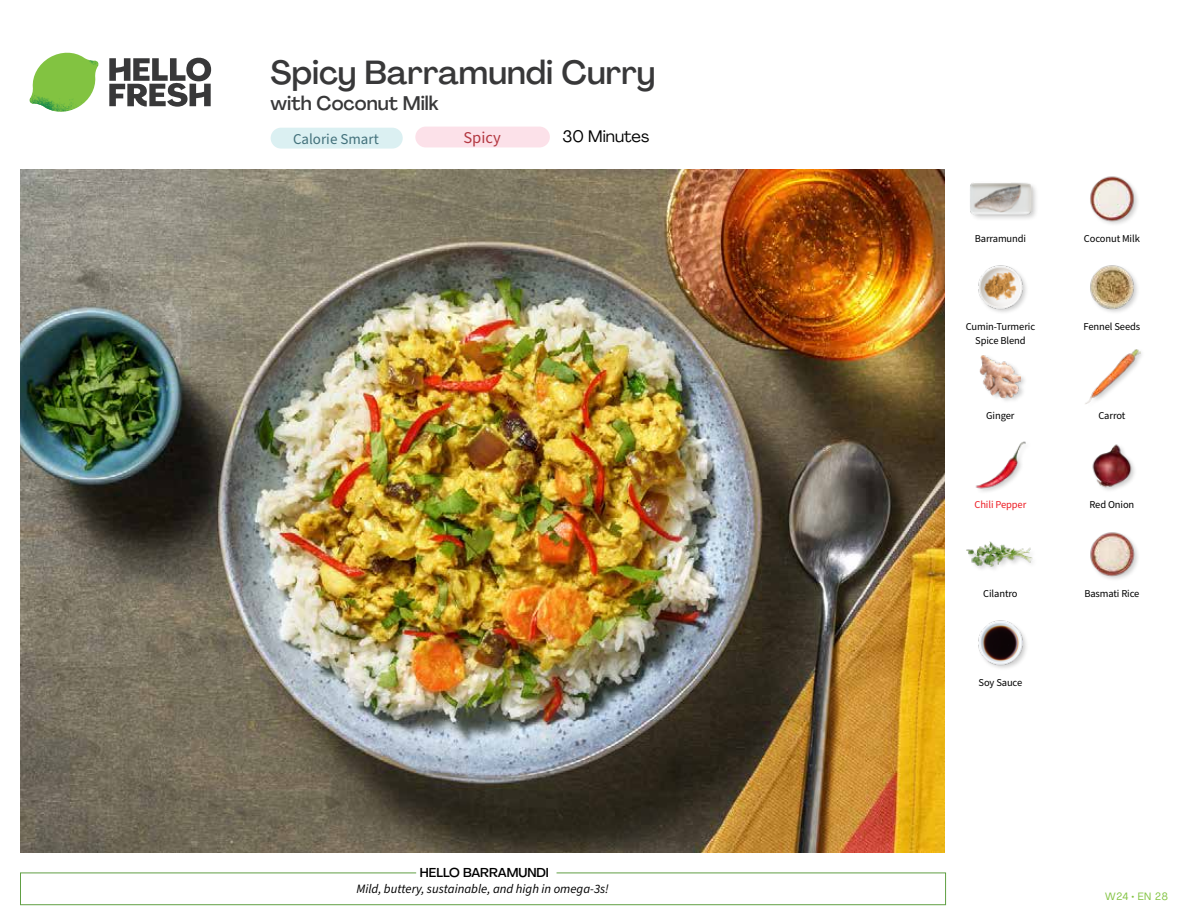
<style>
.page{position:relative;width:1188px;height:918px;background:#fff}
.page>*{position:absolute;margin:0;border:0;box-sizing:border-box;transform-origin:0 0}
.t1{font:500 33px "Agrandir";color:#383839}
.t2{font:500 19.5px "Agrandir";color:#383839}
.t3{font:16.5px "Agrandir";color:#000}
.t4{font:16.5px "Source Sans Pro";color:#b33841}
.t5{font:15px "Source Sans Pro";color:#43717b}
.t6{font:italic 12.75px "Source Sans Pro";color:#000}
.t7{font:500 12.75px "Agrandir";color:#000}
.t8{font:10.5px "Source Sans Pro";letter-spacing:-.01em;color:#000}
.t9{font:10.5px "Source Sans Pro";letter-spacing:-.01em;color:#ed1d24}
.t10{font:10.5px "Agrandir";letter-spacing:.05em;color:#82c341}
</style>
<div class="page">
<div style="left:271px;top:128px;width:132px;height:21px;background:#dbf0f2;border-radius:10px"></div>
<div style="left:415px;top:127px;width:135px;height:20px;background:#fce1e9;border-radius:10px"></div>
<svg style="left:109px;top:57px;width:102px;height:50px"></svg>
<svg style="left:34px;top:53px;width:62px;height:40px"></svg>
<img style="left:67px;top:53px;width:32px;height:26px">
<img style="left:33px;top:75px;width:59px;height:11px">
<img style="left:29px;top:79px;width:61px;height:33px">
<img style="left:65px;top:86px;width:27px;height:25px">
<div style="left:20px;top:873px;width:926px;height:32px;border:1px solid #609f43"></div>
<div style="left:416px;top:865px;width:141px;height:15px;background:#fff"></div>
<img style="left:21px;top:170px;width:924px;height:682px">
<img style="left:978px;top:620px;width:49px;height:49px">
<img style="left:1090px;top:532px;width:48px;height:47px">
<img style="left:966px;top:541px;width:67px;height:28px">
<img style="left:1092px;top:444px;width:43px;height:46px">
<img style="left:975px;top:441px;width:51px;height:51px">
<img style="left:1085px;top:349px;width:56px;height:55px">
<div style="left:979px;top:354px;width:48px;height:50px;background:#000;opacity:.2"></div>
<img style="left:980px;top:354px;width:41px;height:44px">
<img style="left:1090px;top:265px;width:48px;height:47px">
<img style="left:978px;top:265px;width:49px;height:48px">
<img style="left:1090px;top:176px;width:48px;height:48px">
<div style="left:969px;top:181px;width:70px;height:41px;background:#000;opacity:.2"></div>
<img style="left:969px;top:181px;width:63px;height:41px">
<h1 class="t1" style="left:271px;top:52px;width:386px">Spicy Barramundi Curry</h1>
<h2 class="t2" style="left:271px;top:91px;width:170px">with Coconut Milk</h2>
<h3 class="t5" style="left:293px;top:129px;width:87px">Calorie Smart</h3>
<h3 class="t4" style="left:463px;top:127px;width:39px">Spicy</h3>
<h3 class="t3" style="left:562px;top:126px;width:88px">30 Minutes</h3>
<p class="t7" style="left:420px;top:864px;width:131px">HELLO BARRAMUNDI</p>
<p class="t6" style="left:356px;top:880px;width:254px">Mild, buttery, sustainable, and high in omega-3s!</p>
<p class="t8" style="left:975px;top:231px;width:53px">Barramundi</p>
<p class="t8" style="left:1084px;top:231px;width:57px">Coconut Milk</p>
<p class="t8" style="left:966px;top:320px;width:71px">Cumin-Turmeric</p>
<p class="t8" style="left:1084px;top:320px;width:58px">Fennel Seeds</p>
<p class="t8" style="left:975px;top:333px;width:52px">Spice Blend</p>
<p class="t8" style="left:986px;top:409px;width:30px">Ginger</p>
<p class="t8" style="left:1098px;top:409px;width:29px">Carrot</p>
<p class="t9" style="left:974px;top:497px;width:53px">Chili Pepper</p>
<p class="t8" style="left:1089px;top:497px;width:46px">Red Onion</p>
<p class="t8" style="left:983px;top:586px;width:36px">Cilantro</p>
<p class="t8" style="left:1084px;top:586px;width:57px">Basmati Rice</p>
<p class="t8" style="left:979px;top:675px;width:45px">Soy Sauce</p>
<p class="t10" style="left:1105px;top:890px;width:64px">W24 • EN 28</p>
</div>
